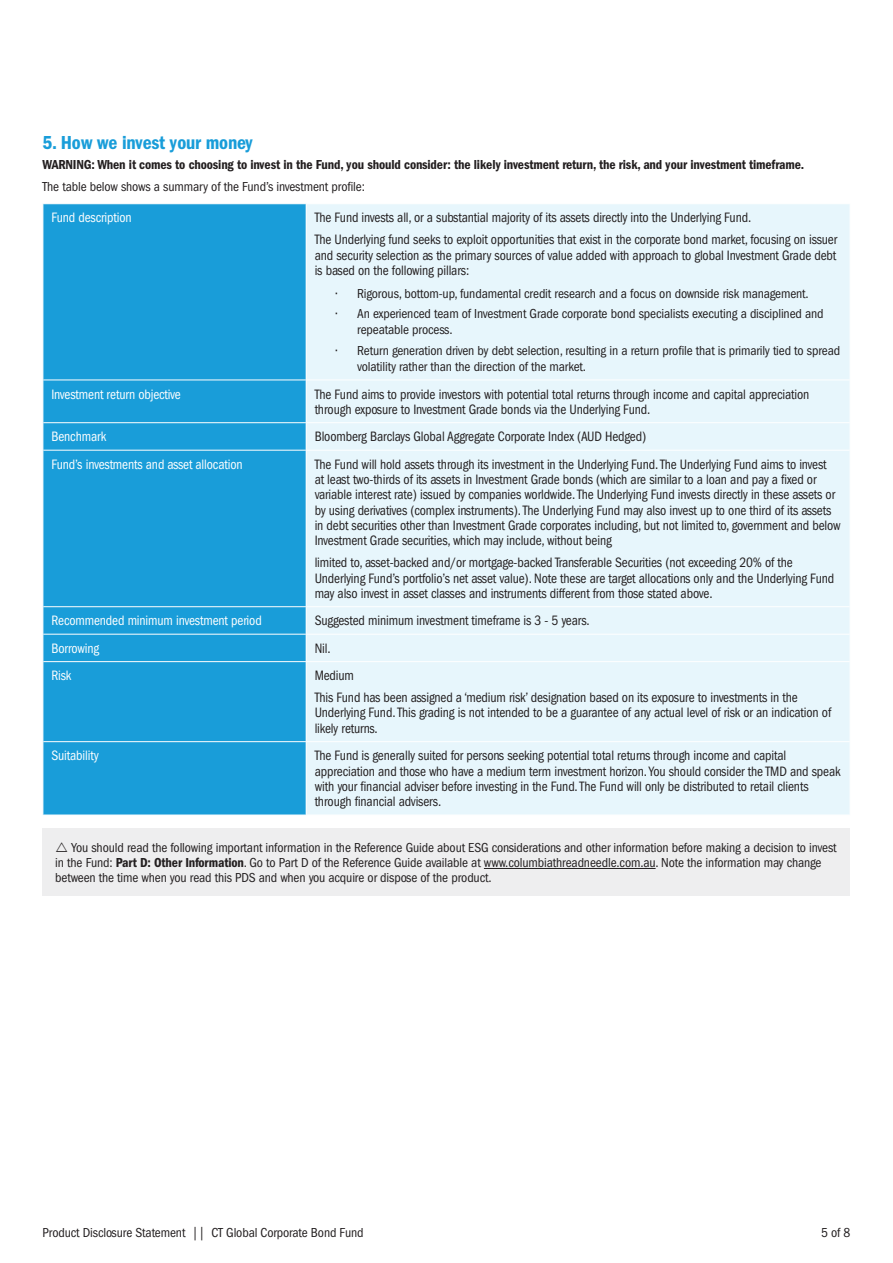
<style>
.page{position:relative;width:893px;height:1263px;background:#fff}
.page>*{position:absolute;margin:0;border:0;box-sizing:border-box;transform-origin:0 0}
.t1{font:19.5px "Franklin Gothic LT Pro Cn Dm";letter-spacing:-.01em;color:#199dd9}
.t2{font:condensed 14.1px/15.3px "Franklin Gothic LT Pro";letter-spacing:-.01em;color:#231f20;scale:.96 1}
.t3{font:condensed 14.1px "Franklin Gothic LT Pro";letter-spacing:-.01em;color:#fff;scale:.96 1}
.t4{font:condensed 13.5px/16.2px "Franklin Gothic LT Pro";letter-spacing:-.01em;color:#231f20}
.t5{font:13.5px "Franklin Gothic LT Pro Cn Dm";letter-spacing:-.01em;color:#231f20}
.s1{font-family:"Franklin Gothic LT Pro Cn Dm";font-stretch:normal}
</style>
<div class="page">
<div style="left:44px;top:204px;width:262px;height:611px;background:#199dd9"></div>
<div style="left:307px;top:204px;width:543px;height:611px;background:#e7f6fc"></div>
<hr style="left:43px;top:380px;width:263px;height:1px;background:#fff">
<hr style="left:306px;top:380px;width:544px;height:1px;background:#fff">
<hr style="left:43px;top:422px;width:263px;height:1px;background:#fff">
<hr style="left:306px;top:422px;width:544px;height:1px;background:#fff">
<hr style="left:43px;top:450px;width:263px;height:1px;background:#fff">
<hr style="left:306px;top:450px;width:544px;height:1px;background:#fff">
<hr style="left:43px;top:606px;width:263px;height:1px;background:#fff">
<hr style="left:306px;top:606px;width:544px;height:1px;background:#fff">
<hr style="left:43px;top:634px;width:263px;height:1px;background:#fff">
<hr style="left:306px;top:634px;width:544px;height:1px;background:#fff">
<hr style="left:43px;top:661px;width:263px;height:1px;background:#fff">
<hr style="left:306px;top:661px;width:544px;height:1px;background:#fff">
<hr style="left:43px;top:741px;width:263px;height:1px;background:#fff">
<hr style="left:306px;top:741px;width:544px;height:1px;background:#fff">
<svg style="left:43px;top:423px;width:1px;height:27px"></svg>
<svg style="left:43px;top:607px;width:1px;height:55px"></svg>
<div style="left:43px;top:828px;width:807px;height:68px;background:#eeeeef"></div>
<hr style="left:484px;top:868px;width:172px;height:1px;background:#231f20">
<h1 class="t1" style="left:43px;top:132px;width:211px">5. How we invest your money</h1>
<p class="t5" style="left:43px;top:157px;width:763px">WARNING: When it comes to choosing to invest in the Fund, you should consider: the likely investment return, the risk, and your investment timeframe.</p>
<p class="t4" style="left:43px;top:178px;width:324px">The table below shows a summary of the Fund’s investment profile:</p>
<p class="t3" style="left:51px;top:210px;width:85px">Fund description</p>
<p class="t2" style="left:315px;top:207px;width:546px;line-height:21.9px">The Fund invests all, or a substantial majority of its assets directly into the Underlying Fund.<br>The Underlying fund seeks to exploit opportunities that exist in the corporate bond market, focusing on issuer</p>
<p class="t2" style="left:315px;top:247px;width:545px">and security selection as the primary sources of value added with approach to global Investment Grade debt is based on the following pillars:</p>
<p class="t4" style="left:336px;top:285px;width:474px">• Rigorous, bottom-up, fundamental credit research and a focus on downside risk management.</p>
<p class="t4" style="left:357px;top:306px;width:468px;text-indent:-21px">• An experienced team of Investment Grade corporate bond specialists executing a disciplined and repeatable process.</p>
<p class="t4" style="left:357px;top:342px;width:485px;text-indent:-21px">• Return generation driven by debt selection, resulting in a return profile that is primarily tied to spread volatility rather than the direction of the market.</p>
<p class="t3" style="left:51px;top:386px;width:136px">Investment return objective</p>
<p class="t2" style="left:315px;top:386px;width:517px">The Fund aims to provide investors with potential total returns through income and capital appreciation through exposure to Investment Grade bonds via the Underlying Fund.</p>
<p class="t3" style="left:51px;top:429px;width:59px">Benchmark</p>
<p class="t2" style="left:315px;top:429px;width:347px">Bloomberg Barclays Global Aggregate Corporate Index (AUD Hedged)</p>
<p class="t3" style="left:51px;top:456px;width:201px">Fund’s investments and asset allocation</p>
<p class="t2" style="left:315px;top:457px;width:549px">The Fund will hold assets through its investment in the Underlying Fund. The Underlying Fund aims to invest<br>at least two-thirds of its assets in Investment Grade bonds (which are similar to a loan and pay a fixed or variable interest rate) issued by companies worldwide. The Underlying Fund invests directly in these assets or by using derivatives (complex instruments). The Underlying Fund may also invest up to one third of its assets in debt securities other than Investment Grade corporates including, but not limited to, government and below Investment Grade securities, which may include, without being</p>
<p class="t2" style="left:315px;top:555px;width:543px">limited to, asset-backed and/or mortgage-backed Transferable Securities (not exceeding 20% of the<br>Underlying Fund’s portfolio’s net asset value). Note these are target allocations only and the Underlying Fund may also invest in asset classes and instruments different from those stated above.</p>
<p class="t3" style="left:51px;top:613px;width:221px">Recommended minimum investment period</p>
<p class="t2" style="left:315px;top:613px;width:288px">Suggested minimum investment timeframe is 3 - 5 years.</p>
<p class="t3" style="left:51px;top:640px;width:51px">Borrowing</p>
<p class="t2" style="left:315px;top:640px;width:18px">Nil.</p>
<p class="t3" style="left:51px;top:668px;width:22px">Risk</p>
<p class="t2" style="left:315px;top:665px;width:505px;line-height:21.9px">Medium<br>This Fund has been assigned a ‘medium risk’ designation based on its exposure to investments in the</p>
<p class="t2" style="left:315px;top:705px;width:540px">Underlying Fund. This grading is not intended to be a guarantee of any actual level of risk or an indication of likely returns.</p>
<p class="t3" style="left:51px;top:748px;width:51px">Suitability</p>
<p class="t2" style="left:315px;top:748px;width:549px">The Fund is generally suited for persons seeking potential total returns through income and capital appreciation and those who have a medium term investment horizon. You should consider the TMD and speak with your financial adviser before investing in the Fund. The Fund will only be distributed to retail clients through financial advisers.</p>
<p class="t4" style="left:55px;top:840px;width:783px;line-height:15.3px;text-indent:16px">You should read the following important information in the Reference Guide about ESG considerations and other information before making a decision to invest in the Fund: <span class="s1">Part D: Other Information</span>. Go to Part D of the Reference Guide available at www.columbiathreadneedle.com.au. Note the information may change between the time when you read this PDS and when you acquire or dispose of the product.</p>
<p class="t4" style="left:43px;top:1225px;width:323px">Product Disclosure Statement || CT Global Corporate Bond Fund</p>
<p class="t4" style="left:821px;top:1225px;width:31px">5 of 8</p>
</div>
